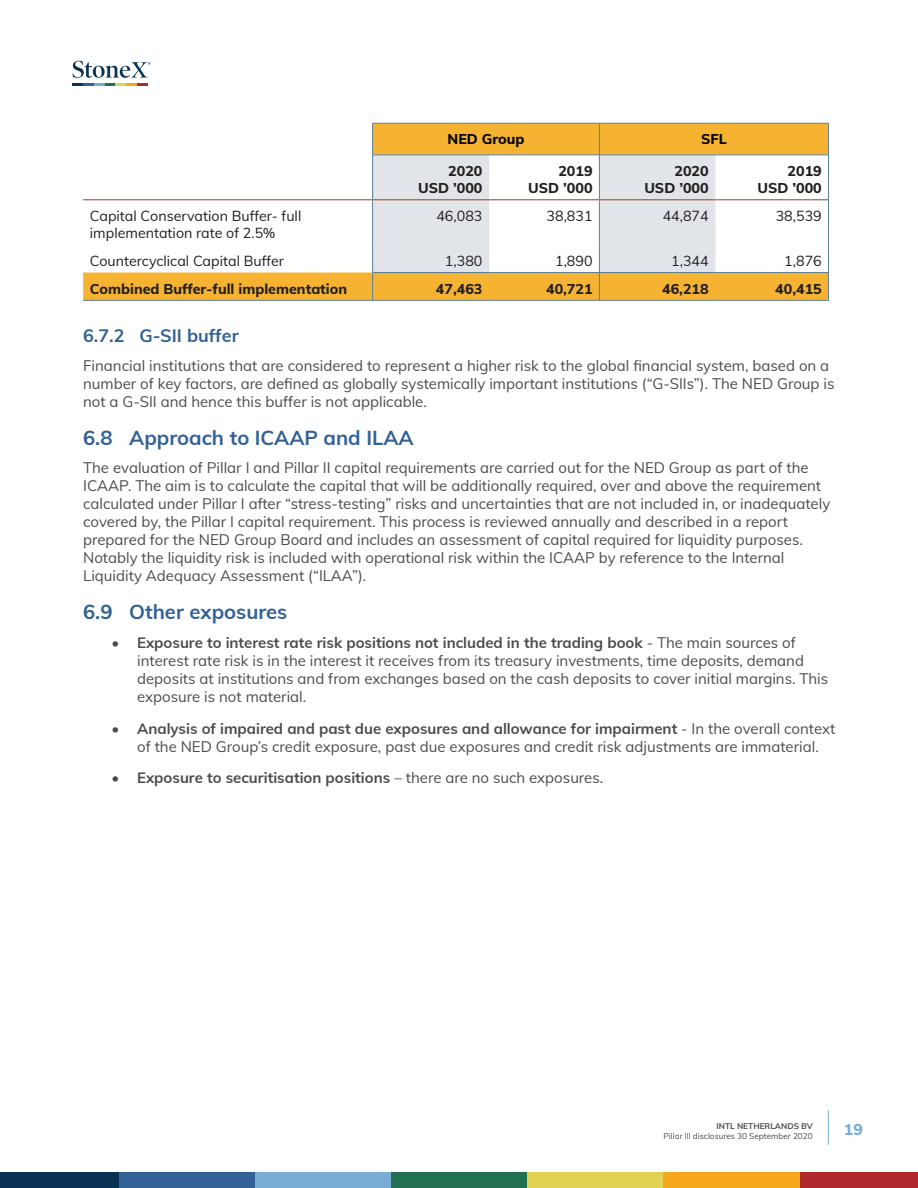
<style>
.page{position:relative;width:918px;height:1188px;background:#fff}
.page>*{position:absolute;margin:0;border:0;box-sizing:border-box;transform-origin:0 0}
.t1{font:700 20.25px "Muli";color:#326195}
.t2{font:700 18px "Muli";color:#326195}
.t3{font:800 15.75px "Muli";color:#79add5}
.t4{font:15px/18px "Muli";color:#4b4c4d}
.t5{font:700 15px "Muli";color:#4b4c4d}
.t6{font:14.25px/17.1px "Muli";color:#231f20}
.t7{font:800 14.25px/17.1px "Muli";color:#231f20;text-align:right}
.t8{font:800 14.25px "Muli";color:#040503}
.t9{font:8.25px "Muli";color:#4b4c4d}
.t10{font:700 8.25px "Muli";color:#4b4c4d}
.s1{font-weight:700}
.s2{font-weight:400}
</style>
<div class="page">
<hr style="left:828px;top:1110px;width:1px;height:35px;background:#79add5">
<div style="left:119px;top:1173px;width:136px;height:15px;background:#326195"></div>
<div style="left:255px;top:1173px;width:136px;height:15px;background:#79add5"></div>
<div style="left:391px;top:1173px;width:137px;height:15px;background:#207051"></div>
<div style="left:528px;top:1173px;width:136px;height:15px;background:#e0d253"></div>
<div style="left:664px;top:1173px;width:136px;height:15px;background:#f5a81c"></div>
<div style="left:800px;top:1173px;width:118px;height:15px;background:#b1282d"></div>
<div style="left:0;top:1173px;width:119px;height:15px;background:#093153"></div>
<svg style="left:72px;top:61px;width:78px;height:25px"></svg>
<svg style="left:83px;top:123px;width:746px;height:177px"></svg>
<hr style="left:83px;top:300px;width:290px;height:1px;background:#5d7f97">
<hr style="left:373px;top:300px;width:116px;height:1px;background:#5d7f97">
<hr style="left:489px;top:300px;width:110px;height:1px;background:#5d7f97">
<hr style="left:599px;top:300px;width:117px;height:1px;background:#5d7f97">
<hr style="left:716px;top:300px;width:113px;height:1px;background:#5d7f97">
<hr style="left:828px;top:123px;width:1px;height:32px;background:#5d7f97">
<hr style="left:83px;top:199px;width:290px;height:1px;background:#a45424">
<hr style="left:373px;top:199px;width:116px;height:1px;background:#a45424">
<hr style="left:489px;top:199px;width:110px;height:1px;background:#a45424">
<hr style="left:599px;top:199px;width:117px;height:1px;background:#a45424">
<hr style="left:716px;top:199px;width:112px;height:1px;background:#a45424">
<p class="t8" style="left:448px;top:129px;width:78px">NED Group</p>
<p class="t8" style="left:701px;top:129px;width:27px">SFL</p>
<p class="t7" style="left:418px;top:162px;width:66px">2020<br>USD ’000</p>
<p class="t7" style="left:528px;top:162px;width:66px">2019<br>USD ’000</p>
<p class="t7" style="left:644px;top:162px;width:66px">2020<br>USD ’000</p>
<p class="t7" style="left:757px;top:162px;width:66px">2019<br>USD ’000</p>
<p class="t6" style="left:90px;top:206px;width:213px">Capital Conservation Buffer- full implementation rate of 2.5%</p>
<p class="t6" style="left:436px;top:206px;width:48px">46,083</p>
<p class="t6" style="left:547px;top:206px;width:48px">38,831</p>
<p class="t6" style="left:663px;top:206px;width:48px">44,874</p>
<p class="t6" style="left:776px;top:206px;width:48px">38,539</p>
<p class="t6" style="left:90px;top:251px;width:196px">Countercyclical Capital Buffer</p>
<p class="t6" style="left:445px;top:251px;width:39px">1,380</p>
<p class="t6" style="left:555px;top:251px;width:39px">1,890</p>
<p class="t6" style="left:671px;top:251px;width:39px">1,344</p>
<p class="t6" style="left:784px;top:251px;width:39px">1,876</p>
<p class="t7" style="left:90px;top:279px;width:259px">Combined Buffer-full implementation</p>
<p class="t7" style="left:436px;top:279px;width:48px">47,463</p>
<p class="t7" style="left:546px;top:279px;width:48px">40,721</p>
<p class="t7" style="left:662px;top:279px;width:48px">46,218</p>
<p class="t7" style="left:775px;top:279px;width:48px">40,415</p>
<p class="t2" style="left:83px;top:323px;width:157px">6.7.2 G-SII buffer</p>
<p class="t4" style="left:83px;top:356px;width:753px">Financial institutions that are considered to represent a higher risk to the global financial system, based on a number of key factors, are defined as globally systemically important institutions (“G-SIIs”). The NED Group is not a G-SII and hence this buffer is not applicable.</p>
<h1 class="t1" style="left:83px;top:423px;width:332px">6.8 Approach to ICAAP and ILAA</h1>
<p class="t4" style="left:83px;top:458px;width:749px">The evaluation of Pillar I and Pillar II capital requirements are carried out for the NED Group as part of the ICAAP. The aim is to calculate the capital that will be additionally required, over and above the requirement calculated under Pillar I after “stress-testing” risks and uncertainties that are not included in, or inadequately covered by, the Pillar I capital requirement. This process is reviewed annually and described in a report prepared for the NED Group Board and includes an assessment of capital required for liquidity purposes.<br>Notably the liquidity risk is included with operational risk within the ICAAP by reference to the Internal Liquidity Adequacy Assessment (“ILAA”).</p>
<h1 class="t1" style="left:83px;top:597px;width:206px">6.9 Other exposures</h1>
<p class="t4" style="left:137px;top:633px;width:693px;text-indent:-26px"><span class="s1">• Exposure to interest rate risk positions not included in the trading book</span> - The main sources of interest rate risk is in the interest it receives from its treasury investments, time deposits, demand deposits at institutions and from exchanges based on the cash deposits to cover initial margins. This exposure is not material.</p>
<p class="t4" style="left:112px;top:718px;width:725px;text-align:center"><span class="s1">• Analysis of impaired and past due exposures and allowance for impairment</span> - In the overall context of the NED Group’s credit exposure, past due exposures and credit risk adjustments are immaterial.</p>
<p class="t5" style="left:112px;top:767px;width:493px">• Exposure to securitisation positions <span class="s2">– there are no such exposures.</span></p>
<p class="t10" style="left:717px;top:1120px;width:98px">INTL NETHERLANDS BV</p>
<p class="t9" style="left:664px;top:1130px;width:151px">Pillar lll disclosures 30 September 2020</p>
<p class="t3" style="left:844px;top:1118px;width:20px">19</p>
</div>
